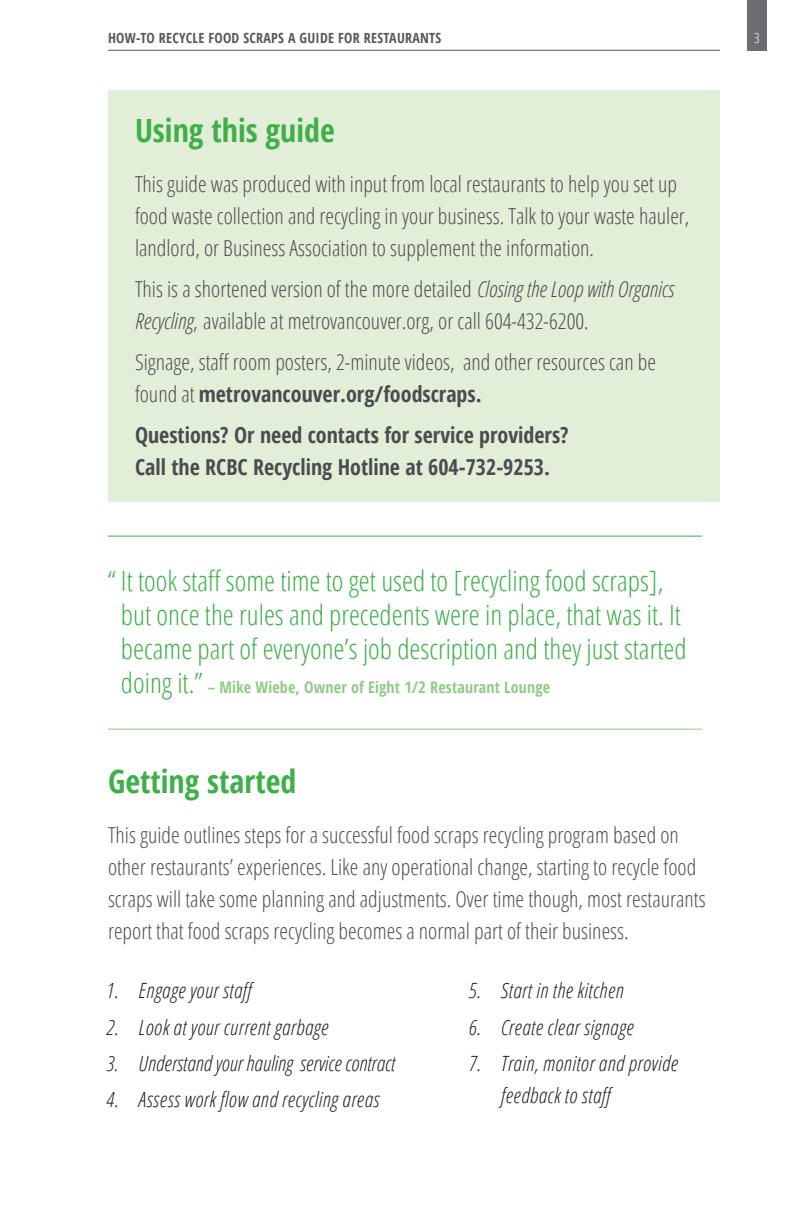
<style>
.page{position:relative;width:792px;height:1224px;background:#fff}
.page>*{position:absolute;margin:0;border:0;box-sizing:border-box;transform-origin:0 0}
.t1{font:700 condensed 32px "Open Sans";color:#3eaf49}
.t2{font:300 condensed 28px/34px "Open Sans";color:#3eaf49}
.t3{font:300 condensed 22px/32px "Open Sans";color:#4b4c4d}
.t4{font:700 condensed 22px/32px "Open Sans";color:#4b4c4d}
.t5{font:italic 300 condensed 21px/32px "Open Sans";letter-spacing:.02em;color:#231f20}
.t6{font:italic 300 condensed 21px "Open Sans";color:#231f20}
.t7{font:700 condensed 16px "Open Sans";letter-spacing:.01em;color:#92c989}
.t8{font:700 condensed 14px "Open Sans";letter-spacing:.02em;color:#57585a}
.t9{font:300 condensed 14px "Open Sans";color:#fff}
.s1{font-style:italic}
.s2{font-weight:700}
.s3{font-weight:300;font-size:28px;color:#3eaf49}
</style>
<div class="page">
<hr style="left:108px;top:50px;width:612px;height:1px;background:#57585a">
<div style="left:747px;top:0;width:20px;height:51px;background:#6c6d70"></div>
<hr style="left:108px;top:536px;width:594px;height:1px;background:#3eaf49">
<hr style="left:108px;top:729px;width:594px;height:1px;background:#92c989">
<div style="left:108px;top:90px;width:612px;height:412px;background:#e3eed9"></div>
<p class="t8" style="left:108px;top:28px;width:329px">How-To Recycle Food Scraps a Guide for Restaurants</p>
<p class="t9" style="left:754px;top:28px;width:7px">3</p>
<h1 class="t1" style="left:135px;top:108px;width:201px">Using this guide</h1>
<p class="t3" style="left:135px;top:167px;width:556px">This guide was produced with input from local restaurants to help you set up food waste collection and recycling in your business. Talk to your waste hauler, landlord, or Business Association to supplement the information.</p>
<p class="t3" style="left:135px;top:272px;width:541px">This is a shortened version of the more detailed <span class="s1">Closing the Loop with Organics<br>Recycling</span>, available at metrovancouver.org, or call 604-432-6200.</p>
<p class="t3" style="left:135px;top:345px;width:523px">Signage, staff room posters, 2-minute videos, and other resources can be found at <span class="s2">metrovancouver.org/foodscraps.</span></p>
<p class="t4" style="left:135px;top:418px;width:435px">Questions? Or need contacts for service providers?<br>Call the RCBC Recycling Hotline at 604-732-9253.</p>
<p class="t2" style="left:121px;top:563px;width:567px;text-indent:-13px">“ It took staff some time to get used to [recycling food scraps], but once the rules and precedents were in place, that was it. It became part of everyone’s job description and they just started</p>
<p class="t7" style="left:121px;top:676px;width:431px"><span class="s3">doing it.”</span> – Mike Wiebe, Owner of Eight 1/2 Restaurant Lounge</p>
<h1 class="t1" style="left:108px;top:759px;width:190px">Getting started</h1>
<p class="t3" style="left:108px;top:818px;width:599px">This guide outlines steps for a successful food scraps recycling program based on other restaurants’ experiences. Like any operational change, starting to recycle food scraps will take some planning and adjustments. Over time though, most restaurants report that food scraps recycling becomes a normal part of their business.</p>
<p class="t5" style="left:107px;top:974px;width:146px">1. Engage your staff</p>
<p class="t5" style="left:107px;top:1010px;width:223px">2. Look at your current garbage</p>
<p class="t6" style="left:107px;top:1049px;width:290px">3. Understandyour hauling service contract</p>
<p class="t5" style="left:107px;top:1083px;width:274px">4. Assess work flow and recycling areas</p>
<p class="t5" style="left:469px;top:974px;width:156px">5. Start in the kitchen</p>
<p class="t5" style="left:469px;top:1010px;width:166px">6. Create clear signage</p>
<p class="t5" style="left:501px;top:1047px;width:179px;text-indent:-32px">7. Train, monitor and provide feedback to staff</p>
</div>
